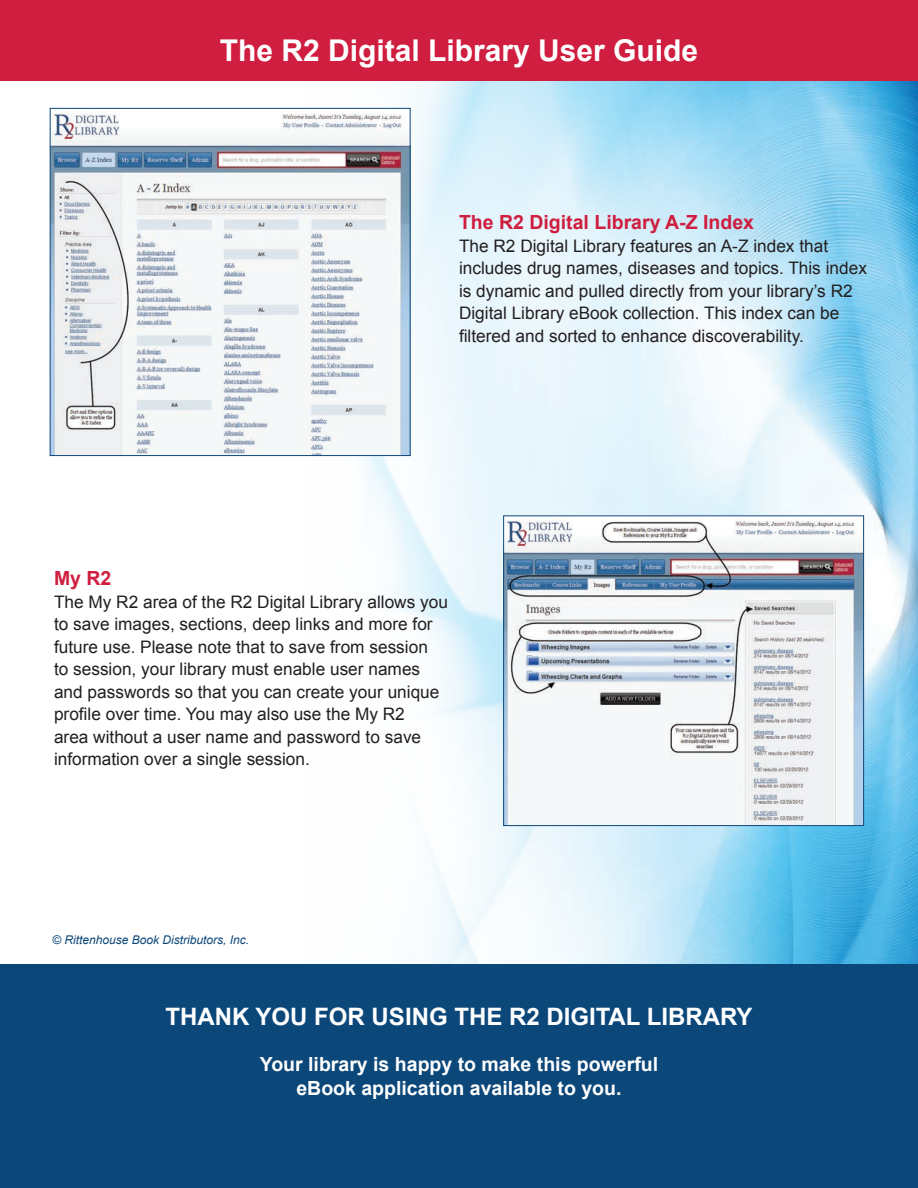
<style>
.page{position:relative;width:918px;height:1188px;background:#fff}
.page>*{position:absolute;margin:0;border:0;box-sizing:border-box;transform-origin:0 0}
.t1{font:700 30px "Arial";color:#fff}
.t2{font:700 24px "Arial";color:#fff}
.t3{font:700 19.5px "Arial";color:#fff}
.t4{font:700 19.5px "Arial";color:#cf1e3f}
.t5{font:17.25px/22.5px "Arial";color:#231f20}
.t6{font:italic 12px "Arial";color:#0c477a}
</style>
<div class="page">
<img style="left:309px;top:80px;width:609px;height:884px">
<div style="left:0;top:0;width:918px;height:80px;background:#cf1e3f"></div>
<div style="left:0;top:964px;width:918px;height:224px;background:#0c477a"></div>
<img style="left:52px;top:110px;width:357px;height:344px">
<div style="left:50px;top:108px;width:361px;height:348px;border:1px solid #0c477a"></div>
<img style="left:505px;top:517px;width:357px;height:307px">
<div style="left:503px;top:515px;width:361px;height:311px;border:1px solid #0c477a"></div>
<p class="t1" style="left:220px;top:31px;width:480px">The R2 Digital Library User Guide</p>
<p class="t4" style="left:459px;top:210px;width:297px">The R2 Digital Library A-Z Index</p>
<p class="t5" style="left:459px;top:235px;width:409px">The R2 Digital Library features an A-Z index that includes drug names, diseases and topics. This index is dynamic and pulled directly from your library’s R2<br>Digital Library eBook collection. This index can be filtered and sorted to enhance discoverability.</p>
<p class="t4" style="left:54px;top:565px;width:59px">My R2</p>
<p class="t5" style="left:54px;top:591px;width:396px">The My R2 area of the R2 Digital Library allows you to save images, sections, deep links and more for future use. Please note that to save from session<br>to session, your library must enable user names and passwords so that you can create your unique profile over time. You may also use the My R2<br>area without a user name and password to save information over a single session.</p>
<p class="t6" style="left:52px;top:932px;width:198px">© Rittenhouse Book Distributors, Inc.</p>
<p class="t2" style="left:165px;top:1001px;width:589px">THANK YOU FOR USING THE R2 DIGITAL LIBRARY</p>
<p class="t3" style="left:260px;top:1052px;width:400px">Your library is happy to make this powerful</p>
<p class="t3" style="left:296px;top:1076px;width:327px">eBook application available to you.</p>
</div>
